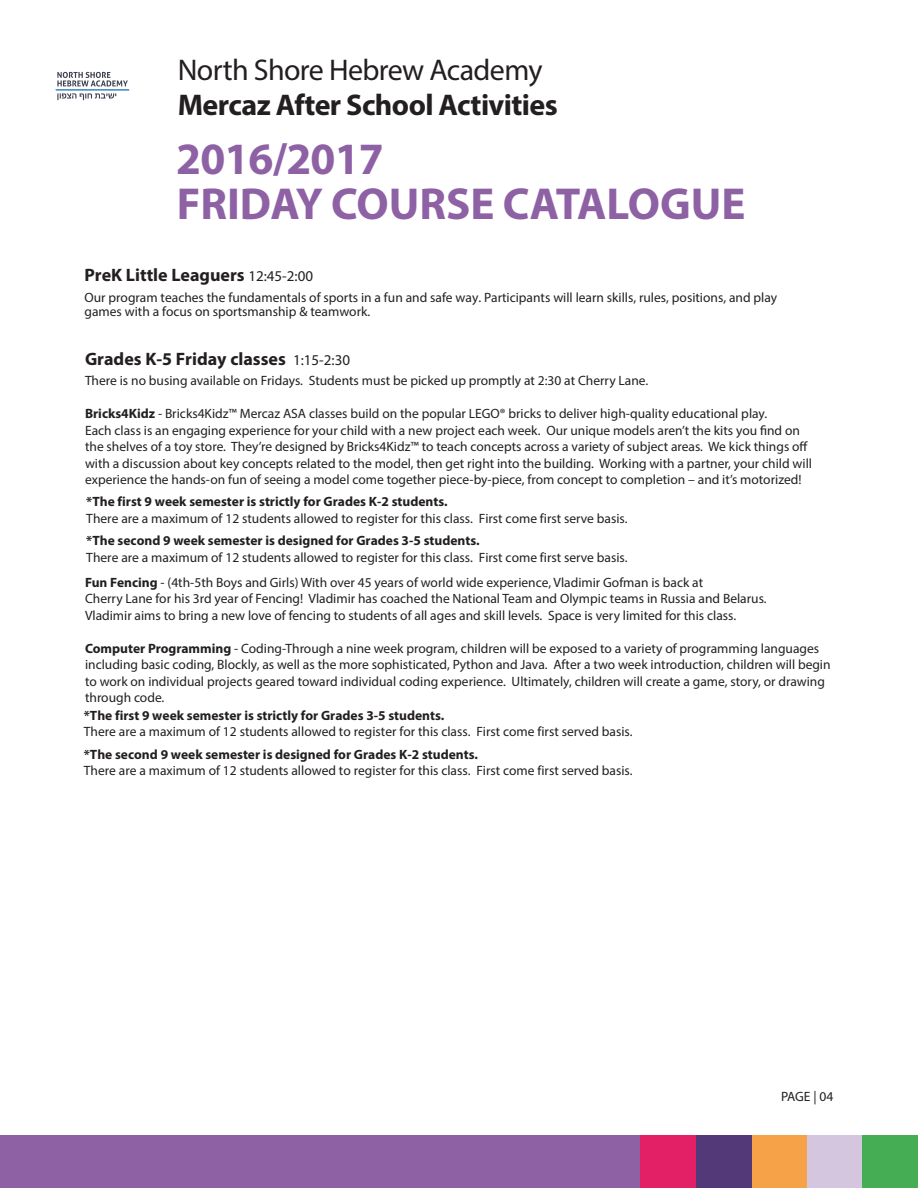
<style>
.page{position:relative;width:918px;height:1188px;background:#fff}
.page>*{position:absolute;margin:0;border:0;box-sizing:border-box;transform-origin:0 0}
.t1{font:700 45px/45px "Myriad Pro";letter-spacing:-.01em;color:#8e61a5}
.t2{font:700 30px "Myriad Pro";letter-spacing:-.02em;color:#231f20}
.t3{font:30px "Myriad Pro";letter-spacing:-.02em;color:#231f20}
.t4{font:700 18px "Myriad Pro";color:#231f20}
.t5{font:13.5px/16.5px "Myriad Pro";color:#231f20}
.t6{font:700 13.5px "Myriad Pro";color:#231f20}
.s1{font-weight:400;font-size:15px}
.s2{font-weight:700}
</style>
<div class="page">
<div style="left:0;top:1135px;width:643px;height:53px;background:#8e61a5"></div>
<div style="left:640px;top:1135px;width:56px;height:53px;background:#e32065"></div>
<div style="left:696px;top:1135px;width:56px;height:53px;background:#543978"></div>
<div style="left:752px;top:1135px;width:56px;height:53px;background:#f6a248"></div>
<div style="left:807px;top:1135px;width:56px;height:53px;background:#d5c6df"></div>
<div style="left:863px;top:1135px;width:55px;height:53px;background:#45ad53"></div>
<img style="left:55px;top:71px;width:75px;height:30px">
<h2 class="t3" style="left:178px;top:51px;width:366px">North Shore Hebrew Academy</h2>
<h2 class="t2" style="left:178px;top:85px;width:382px">Mercaz After School Activities</h2>
<h1 class="t1" style="left:176px;top:135px;width:571px">2016/2017<br>FRIDAY COURSE CATALOGUE</h1>
<h3 class="t4" style="left:84px;top:263px;width:230px">PreK Little Leaguers <span class="s1">12:45-2:00</span></h3>
<p class="t5" style="left:84px;top:291px;width:694px;line-height:13.5px">Our program teaches the fundamentals of sports in a fun and safe way. Participants will learn skills, rules, positions, and play games with a focus on sportsmanship &amp; teamwork.</p>
<h3 class="t4" style="left:85px;top:347px;width:267px">Grades K-5 Friday classes <span class="s1">1:15-2:30</span></h3>
<p class="t5" style="left:85px;top:372px;width:565px">There is no busing available on Fridays. Students must be picked up promptly at 2:30 at Cherry Lane.</p>
<p class="t5" style="left:85px;top:405px;width:729px"><span class="s2">Bricks4Kidz</span> - Bricks4Kidz™ Mercaz ASA classes build on the popular LEGO® bricks to deliver high-quality educational play.<br>Each class is an engaging experience for your child with a new project each week. Our unique models aren’t the kits you find on the shelves of a toy store. They’re designed by Bricks4Kidz™ to teach concepts across a variety of subject areas. We kick things off with a discussion about key concepts related to the model, then get right into the building. Working with a partner, your child will experience the hands-on fun of seeing a model come together piece-by-piece, from concept to completion – and it’s motorized!</p>
<p class="t6" style="left:86px;top:493px;width:363px">*The first 9 week semester is strictly for Grades K-2 students.</p>
<p class="t5" style="left:86px;top:510px;width:543px">There are a maximum of 12 students allowed to register for this class. First come first serve basis.</p>
<p class="t6" style="left:86px;top:532px;width:395px">*The second 9 week semester is designed for Grades 3-5 students.</p>
<p class="t5" style="left:85px;top:545px;width:620px;line-height:24.6px">There are a maximum of 12 students allowed to register for this class. First come first serve basis.<br><span class="s2">Fun Fencing</span> - (4th-5th Boys and Girls) With over 45 years of world wide experience, Vladimir Gofman is back at</p>
<p class="t5" style="left:85px;top:590px;width:683px">Cherry Lane for his 3rd year of Fencing! Vladimir has coached the National Team and Olympic teams in Russia and Belarus.<br>Vladimir aims to bring a new love of fencing to students of all ages and skill levels. Space is very limited for this class.</p>
<p class="t5" style="left:85px;top:640px;width:747px"><span class="s2">Computer Programming</span> - Coding-Through a nine week program, children will be exposed to a variety of programming languages including basic coding, Blockly, as well as the more sophisticated, Python and Java. After a two week introduction, children will begin to work on individual projects geared toward individual coding experience. Ultimately, children will create a game, story, or drawing through code.</p>
<p class="t6" style="left:84px;top:707px;width:362px">*The first 9 week semester is strictly for Grades 3-5 students.</p>
<p class="t5" style="left:84px;top:723px;width:550px">There are a maximum of 12 students allowed to register for this class. First come first served basis.</p>
<p class="t6" style="left:84px;top:746px;width:396px">*The second 9 week semester is designed for Grades K-2 students.</p>
<p class="t5" style="left:84px;top:762px;width:550px">There are a maximum of 12 students allowed to register for this class. First come first served basis.</p>
<p class="t5" style="left:781px;top:1088px;width:54px">PAGE | 04</p>
</div>
